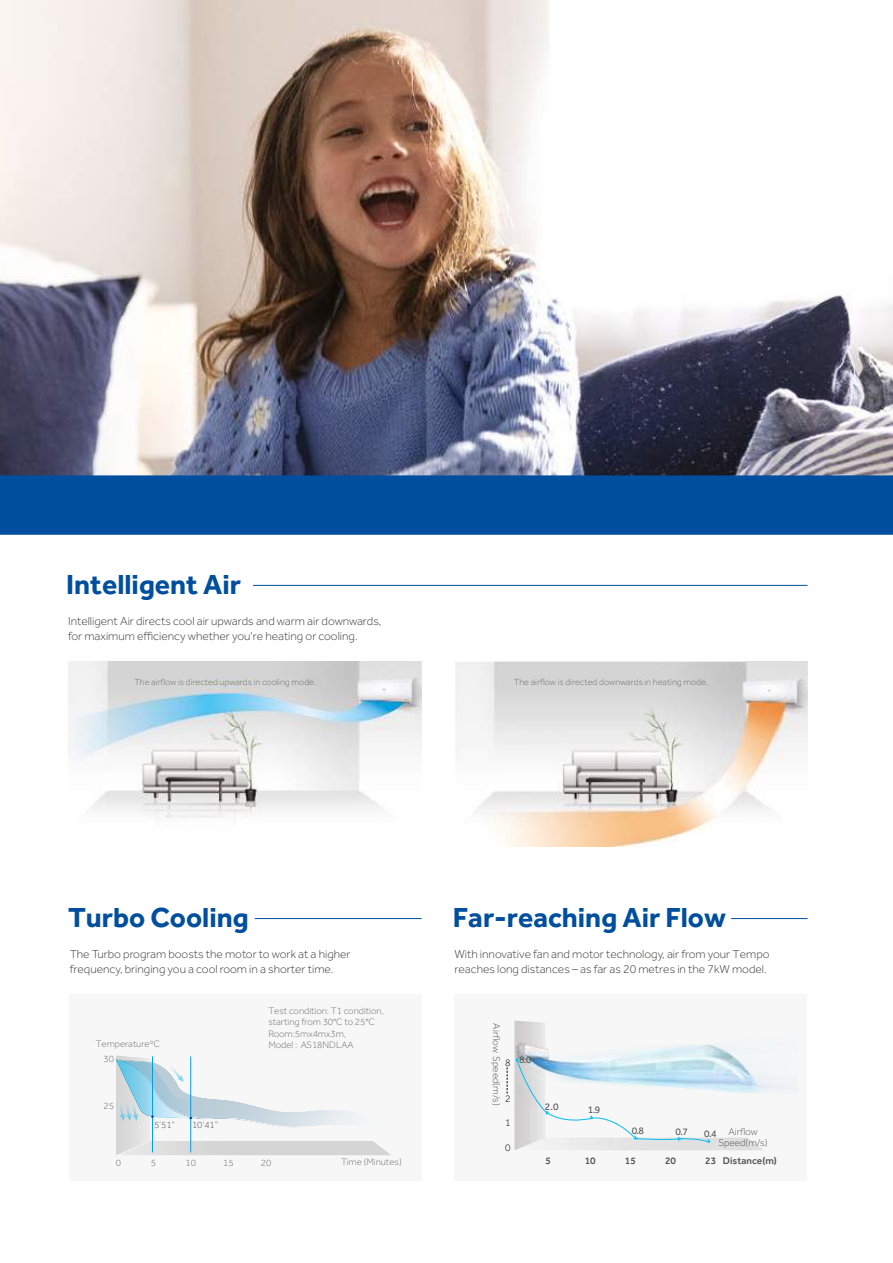
<style>
.page{position:relative;width:893px;height:1263px;background:#fff}
.page>*{position:absolute;margin:0;border:0;box-sizing:border-box;transform-origin:0 0}
.t1{font:700 28.5px "Effra";color:#004e9e}
.t2{font:300 12px/14.4px "Effra";color:#3a3a39}
.t3{font:300 10.05px/10.4px "Effra";color:#565655}
.t4{font:500 10.05px "Effra";color:#565655}
.t5{font:10.05px "Effra";color:#565655}
.t6{font:300 10.05px "Effra";color:#000}
.t7{font:300 9.6px/11.6px "Effra";color:#706f6f}
.t8{font:300 9.6px "Effra";color:#565655}
.t9{font:300 9.15px "Effra";color:#706f6f}
.s1{font-weight:400}
</style>
<div class="page">
<img style="left:0;top:0;width:893px;height:475px">
<img style="left:68px;top:661px;width:354px;height:157px">
<img style="left:455px;top:661px;width:353px;height:185px">
<div style="left:454px;top:995px;width:353px;height:186px;background:#f7f7f7"></div>
<img style="left:506px;top:1020px;width:280px;height:130px">
<svg style="left:515px;top:1058px;width:195px;height:85px"></svg>
<svg style="left:507px;top:1067px;width:1px;height:26px"></svg>
<div style="left:69px;top:994px;width:353px;height:187px;background:#f7f7f7"></div>
<svg style="left:116px;top:1055px;width:275px;height:100px"></svg>
<div style="left:0;top:475px;width:893px;height:60px;background:#004e9e"></div>
<hr style="left:253px;top:585px;width:554px;height:1px;background:#004e9e">
<hr style="left:255px;top:918px;width:167px;height:1px;background:#004e9e">
<hr style="left:731px;top:918px;width:76px;height:1px;background:#004e9e">
<h1 class="t1" style="left:66px;top:572px;width:176px">Intelligent Air</h1>
<p class="t2" style="left:68px;top:614px;width:315px">Intelligent Air directs cool air upwards and warm air downwards, for maximum efficiency whether you're heating or cooling.</p>
<p class="t9" style="left:134px;top:677px;width:183px">The airflow is directed upwards in cooling mode.</p>
<p class="t9" style="left:514px;top:677px;width:196px">The airflow is directed downwards in heating mode.</p>
<h1 class="t1" style="left:68px;top:905px;width:182px">Turbo Cooling</h1>
<p class="t2" style="left:70px;top:948px;width:282px">The Turbo program boosts the motor to work at a higher frequency, bringing you a cool room in a shorter time.</p>
<h1 class="t1" style="left:453px;top:905px;width:275px">Far-reaching Air Flow</h1>
<p class="t2" style="left:454px;top:948px;width:317px">With innovative fan and motor technology, air from your Tempo reaches long distances – as far as 20 metres in the 7kW model.</p>
<p class="t7" style="left:96px;top:1039px;width:66px">TemperatureºC</p>
<p class="t7" style="left:104px;top:1053px;width:12px">30</p>
<p class="t7" style="left:104px;top:1101px;width:12px">25</p>
<p class="t8" style="left:154px;top:1119px;width:22px">5’51”</p>
<p class="t8" style="left:192px;top:1119px;width:28px">10’41”</p>
<p class="t7" style="left:268px;top:1005px;width:117px">Test condition: T1 condition, starting from 30°C to 25°C<br>Room:5mx4mx3m,<br>Model : AS18NDLAA</p>
<p class="t3" style="left:502px;top:1023px;width:84px;rotate:90deg">Airflow Speed(m/s)</p>
<p class="t6" style="left:505px;top:1057px;width:7px">8</p>
<p class="t6" style="left:505px;top:1095px;width:7px">2</p>
<p class="t6" style="left:505px;top:1119px;width:7px">1</p>
<p class="t6" style="left:505px;top:1141px;width:7px">0</p>
<p class="t5" style="left:519px;top:1054px;width:14px">8.0</p>
<p class="t5" style="left:545px;top:1100px;width:15px">2.0</p>
<p class="t5" style="left:588px;top:1103px;width:14px">1.9</p>
<p class="t5" style="left:632px;top:1124px;width:14px">0.8</p>
<p class="t5" style="left:676px;top:1126px;width:14px">0.7</p>
<p class="t3" style="left:719px;top:1126px;width:50px;text-indent:-14px"><span class="s1">0.4</span> Airflow<br>Speed(m/s)</p>
<p class="t7" style="left:151px;top:1157px;width:7px">5</p>
<p class="t7" style="left:186px;top:1157px;width:12px">10</p>
<p class="t7" style="left:223px;top:1157px;width:12px">15</p>
<p class="t7" style="left:341px;top:1157px;width:62px">Time (Minutes)</p>
<p class="t7" style="left:116px;top:1157px;width:7px">0</p>
<p class="t7" style="left:261px;top:1157px;width:12px">20</p>
<p class="t4" style="left:625px;top:1157px;width:12px">15</p>
<p class="t4" style="left:723px;top:1157px;width:56px">Distance(m)</p>
<p class="t4" style="left:546px;top:1157px;width:7px">5</p>
<p class="t4" style="left:705px;top:1157px;width:12px">23</p>
<p class="t4" style="left:585px;top:1157px;width:12px">10</p>
<p class="t4" style="left:665px;top:1157px;width:12px">20</p>
</div>
